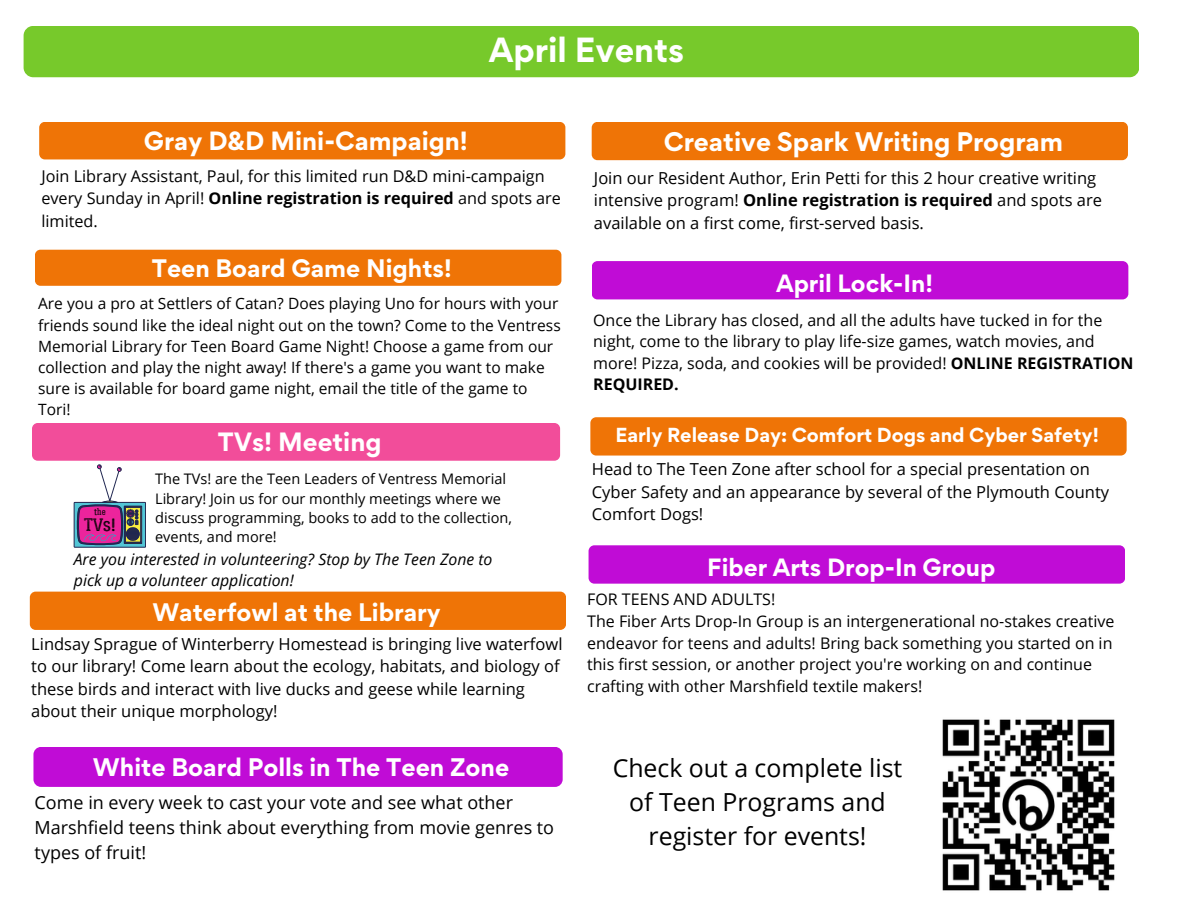
<style>
.page{position:relative;width:1188px;height:918px;background:#fff}
.page>*{position:absolute;margin:0;border:0;box-sizing:border-box;transform-origin:0 0}
.t1{font:700 31.2px "Gordita";color:#fff}
.t2{font:24.9px/34.2px "Open Sans";color:#000;text-align:center}
.t3{font:700 24px "Gordita";color:#fff}
.t4{font:700 23.7px "Gordita";color:#fff}
.t5{font:700 23.55px "Gordita";color:#fff}
.t6{font:700 22.65px "Gordita";color:#fff}
.t7{font:700 22.35px "Gordita";color:#fff}
.t8{font:700 18.15px "Gordita";color:#fff}
.t9{font:18.15px "Lumberjack Inline Rough";color:#000}
.t10{font:18px/24.8px "Open Sans";color:#000}
.t11{font:16.5px/22.5px "Open Sans";color:#000}
.t12{font:16.2px/22.5px "Open Sans";color:#000}
.t13{font:16.05px/21.8px "Open Sans";color:#000}
.t14{font:italic 15.9px/21.6px "Open Sans";color:#000}
.t15{font:15.6px/21.1px "Open Sans";color:#000}
.t16{font:14.55px/19.4px "Open Sans";color:#000}
.t17{font:9.15px "Lumberjack Inline Rough";color:#000}
.s1{font-weight:700}
</style>
<div class="page">
<div style="left:24px;top:26px;width:1115px;height:51px;background:#77c92b;border-radius:10px"></div>
<div style="left:592px;top:122px;width:536px;height:38px;background:#ef7406;border-radius:6px"></div>
<div style="left:33px;top:747px;width:530px;height:40px;background:#c00cd6;border-radius:8px"></div>
<div style="left:32px;top:423px;width:528px;height:38px;background:#f24d9a;border-radius:6px"></div>
<div style="left:74px;top:502px;width:72px;height:45px;background:#53c6d6"></div>
<div style="left:74px;top:502px;width:72px;height:46px;border:1px solid #202751"></div>
<svg style="left:77px;top:465px;width:66px;height:81px"></svg>
<div style="left:30px;top:592px;width:536px;height:38px;background:#ef7406;border-radius:6px"></div>
<div style="left:35px;top:250px;width:526px;height:36px;background:#ef7406;border-radius:5px"></div>
<div style="left:589px;top:545px;width:536px;height:39px;background:#c00cd6;border-radius:6px"></div>
<img style="left:942px;top:719px;width:173px;height:172px">
<div style="left:592px;top:261px;width:536px;height:38px;background:#c00cd6;border-radius:6px"></div>
<div style="left:590px;top:417px;width:537px;height:39px;background:#ef7406;border-radius:6px"></div>
<div style="left:39px;top:122px;width:526px;height:37px;background:#ef7406;border-radius:6px"></div>
<h1 class="t1" style="left:489px;top:29px;width:197px">April Events</h1>
<p class="t5" style="left:144px;top:125px;width:325px">Gray D&amp;D Mini-Campaign!</p>
<h3 class="t12" style="left:41px;top:164px;width:521px">Join Library Assistant, Paul, for this limited run D&amp;D mini-campaign every Sunday in April! <span class="s1">Online registration is required</span> and spots are limited.</h3>
<h2 class="t3" style="left:664px;top:125px;width:401px">Creative Spark Writing Program</h2>
<p class="t11" style="left:594px;top:166px;width:510px">Join our Resident Author, Erin Petti for this 2 hour creative writing intensive program! <span class="s1">Online registration is required</span> and spots are available on a first come, first-served basis.</p>
<p class="t6" style="left:152px;top:253px;width:301px">Teen Board Game Nights!</p>
<p class="t15" style="left:38px;top:293px;width:524px">Are you a pro at Settlers of Catan? Does playing Uno for hours with your friends sound like the ideal night out on the town? Come to the Ventress Memorial Library for Teen Board Game Night! Choose a game from our collection and play the night away! If there's a game you want to make sure is available for board game night, email the title of the game to Tori!</p>
<h5 class="t7" style="left:776px;top:268px;width:158px">April Lock-In!</h5>
<h6 class="t13" style="left:593px;top:309px;width:542px;line-height:21.3px">Once the Library has closed, and all the adults have tucked in for the night, come to the library to play life-size games, watch movies, and more! Pizza, soda, and cookies will be provided! <span class="s1">ONLINE REGISTRATION REQUIRED.</span></h6>
<h4 class="t8" style="left:615px;top:423px;width:485px">Early Release Day: Comfort Dogs and Cyber Safety!</h4>
<p class="t11" style="left:592px;top:458px;width:519px">Head to The Teen Zone after school for a special presentation on<br>Cyber Safety and an appearance by several of the Plymouth County<br>Comfort Dogs!</p>
<h6 class="t4" style="left:218px;top:426px;width:165px">TVs! Meeting</h6>
<h6 class="t16" style="left:155px;top:469px;width:358px">The TVs! are the Teen Leaders of Ventress Memorial Library! Join us for our monthly meetings where we discuss programming, books to add to the collection, events, and more!</h6>
<h2 class="t14" style="left:74px;top:548px;width:420px">Are you interested in volunteering? Stop by The Teen Zone to pick up a volunteer application!</h2>
<h6 class="t7" style="left:707px;top:552px;width:290px">Fiber Arts Drop-In Group</h6>
<h2 class="t13" style="left:587px;top:588px;width:190px">FOR TEENS AND ADULTS!</h2>
<h6 class="t13" style="left:587px;top:610px;width:529px">The Fiber Arts Drop-In Group is an intergenerational no-stakes creative endeavor for teens and adults! Bring back something you started on in this first session, or another project you're working on and continue crafting with other Marshfield textile makers!</h6>
<p class="t17" style="left:94px;top:506px;width:13px">the</p>
<p class="t9" style="left:84px;top:514px;width:33px">TVs!</p>
<h2 class="t6" style="left:152px;top:597px;width:290px">Waterfowl at the Library</h2>
<p class="t11" style="left:31px;top:632px;width:533px">Lindsay Sprague of Winterberry Homestead is bringing live waterfowl to our library! Come learn about the ecology, habitats, and biology of these birds and interact with live ducks and geese while learning about their unique morphology!</p>
<h2 class="t6" style="left:93px;top:752px;width:418px">White Board Polls in The Teen Zone</h2>
<h2 class="t10" style="left:35px;top:790px;width:521px">Come in every week to cast your vote and see what other<br>Marshfield teens think about everything from movie genres to types of fruit!</h2>
<p class="t2" style="left:613px;top:750px;width:291px">Check out a complete list of Teen Programs and register for events!</p>
</div>
